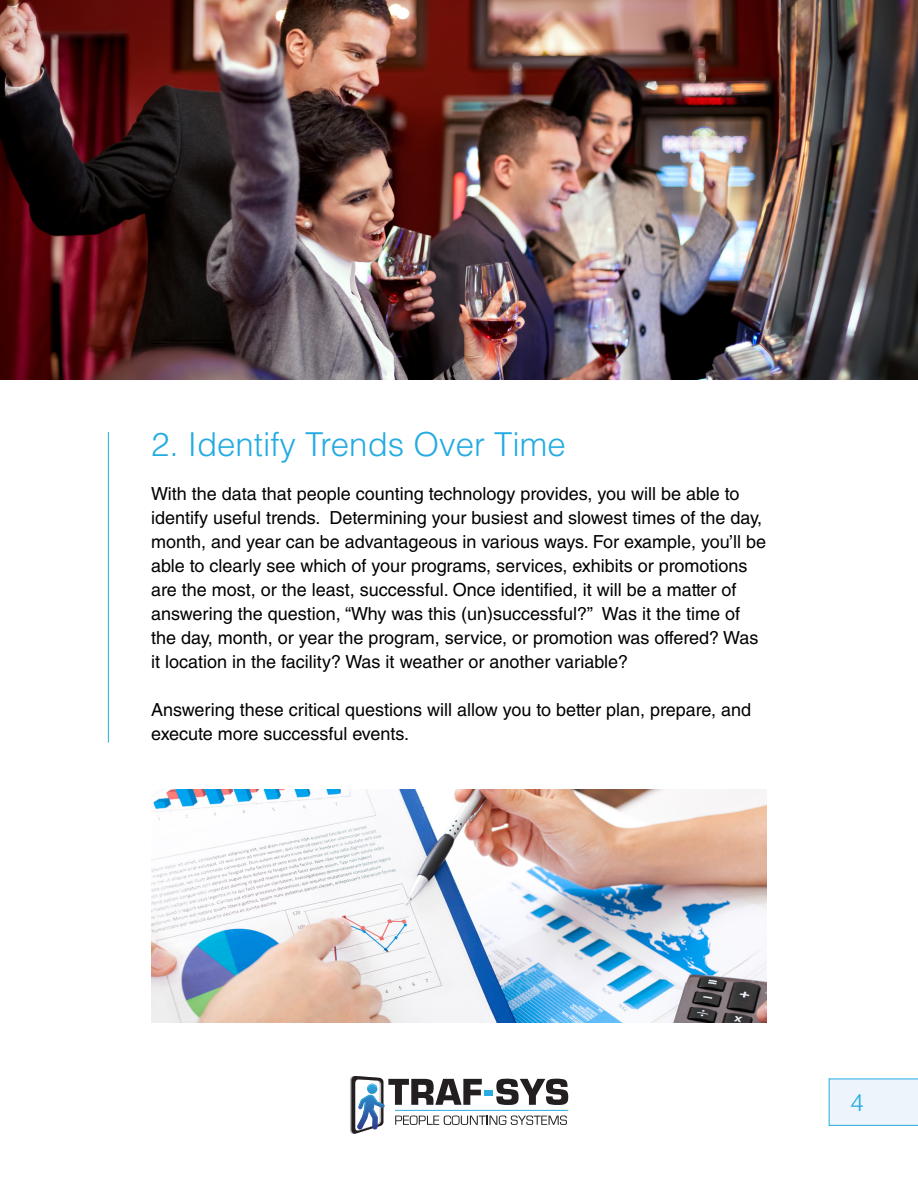
<style>
.page{position:relative;width:918px;height:1188px;background:#fff}
.page>*{position:absolute;margin:0;border:0;box-sizing:border-box;transform-origin:0 0}
.t1{font:300 33px "Helvetica LT Std";color:#24abe2}
.t2{font:300 24px "Helvetica LT Std";color:#24abe2}
.t3{font:18px/24px "Helvetica LT Std";color:#000}
</style>
<div class="page">
<svg style="left:829px;top:1079px;width:89px;height:47px;background:#e5f1fa"></svg>
<hr style="left:108px;top:432px;width:1px;height:311px;background:#24abe2">
<svg style="left:350px;top:1076px;width:218px;height:58px"></svg>
<hr style="left:395px;top:1110px;width:173px;height:1px;background:#2aabe2">
<img style="left:0;top:0;width:918px;height:380px">
<img style="left:151px;top:789px;width:616px;height:233px">
<h1 class="t1" style="left:151px;top:423px;width:416px">2. Identify Trends Over Time</h1>
<p class="t3" style="left:151px;top:482px;width:617px">With the data that people counting technology provides, you will be able to identify useful trends. Determining your busiest and slowest times of the day, month, and year can be advantageous in various ways. For example, you’ll be able to clearly see which of your programs, services, exhibits or promotions are the most, or the least, successful. Once identified, it will be a matter of answering the question, “Why was this (un)successful?” Was it the time of the day, month, or year the program, service, or promotion was offered? Was it location in the facility? Was it weather or another variable?</p>
<p class="t3" style="left:151px;top:698px;width:602px">Answering these critical questions will allow you to better plan, prepare, and execute more successful events.</p>
<h2 class="t2" style="left:851px;top:1087px;width:15px">4</h2>
</div>
